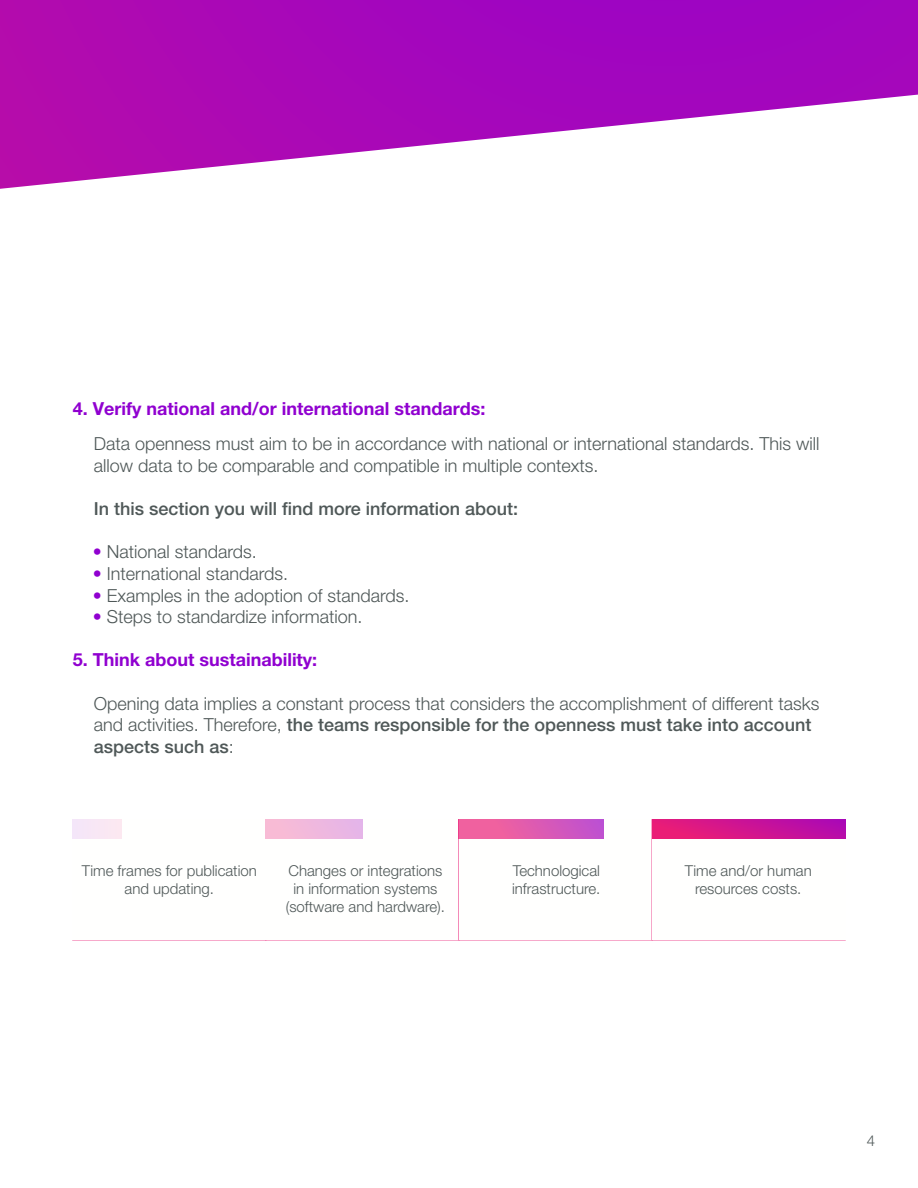
<style>
.page{position:relative;width:918px;height:1188px;background:#fff}
.page>*{position:absolute;margin:0;border:0;box-sizing:border-box;transform-origin:0 0}
.t1{font:300 18px/21.6px "Helvetica Neue LT Pro";color:#4f5858}
.t2{font:700 18px "Helvetica Neue LT Pro";color:#9000d0}
.t3{font:500 18px "Helvetica Neue LT Pro";color:#4f5858}
.t4{font:300 15px/18px "Helvetica Neue LT Pro";color:#4f5858;text-align:center}
.s1{font-weight:700;color:#9000d0}
.s2{font-weight:500}
</style>
<div class="page">
<svg style="left:0;top:0;width:918px;height:189px"></svg>
<div style="left:265px;top:819px;width:194px;height:121px;background:#fffffe;border:1px solid #fff"></div>
<div style="left:459px;top:819px;width:193px;height:121px;background:#fffffe;border:1px solid #fff"></div>
<div style="left:652px;top:819px;width:194px;height:121px;background:#fffffe;border:1px solid #fff"></div>
<div style="left:73px;top:820px;width:48px;height:19px;background:#f8e7f5"></div>
<div style="left:266px;top:820px;width:96px;height:19px;background:#f0b8dd"></div>
<div style="left:459px;top:820px;width:145px;height:19px;background:linear-gradient(to right,#fb6494,#c151ce)"></div>
<div style="left:652px;top:820px;width:193px;height:19px;background:linear-gradient(to right,#ee1e72,#b10baf)"></div>
<p class="t2" style="left:73px;top:398px;width:414px">4. Verify national and/or international standards:</p>
<p class="t1" style="left:94px;top:433px;width:727px">Data openness must aim to be in accordance with national or international standards. This will allow data to be comparable and compatible in multiple contexts.</p>
<p class="t3" style="left:94px;top:498px;width:426px">In this section you will find more information about:</p>
<p class="t1" style="left:93px;top:541px;width:166px"><span class="s1">•</span> National standards.</p>
<p class="t1" style="left:93px;top:562px;width:197px"><span class="s1">•</span> International standards.</p>
<p class="t1" style="left:93px;top:584px;width:318px"><span class="s1">•</span> Examples in the adoption of standards.</p>
<p class="t1" style="left:93px;top:606px;width:271px"><span class="s1">•</span> Steps to standardize information.</p>
<p class="t2" style="left:73px;top:649px;width:246px">5. Think about sustainability:</p>
<p class="t1" style="left:94px;top:692px;width:727px">Opening data implies a constant process that considers the accomplishment of different tasks and activities. Therefore, <span class="s2">the teams responsible for the openness must take into account aspects such as</span>:</p>
<p class="t4" style="left:82px;top:861px;width:177px">Time frames for publication and updating.</p>
<p class="t4" style="left:286px;top:861px;width:161px">Changes or integrations in information systems (software and hardware).</p>
<p class="t4" style="left:512px;top:861px;width:90px;text-align:left">Technological infrastructure.</p>
<p class="t4" style="left:685px;top:861px;width:129px">Time and/or human resources costs.</p>
<p class="t4" style="left:867px;top:1131px;width:10px">4</p>
</div>
